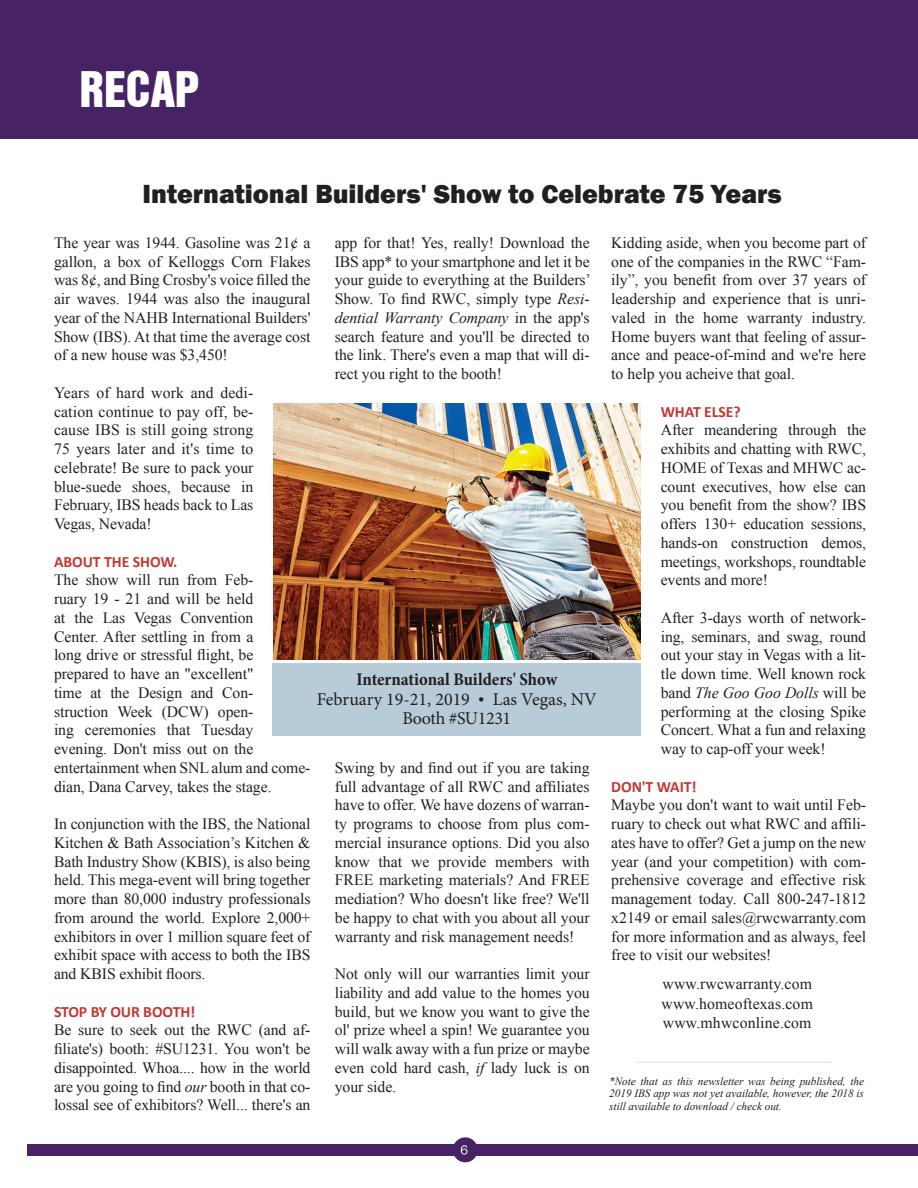
<style>
.page{position:relative;width:918px;height:1188px;background:#fff}
.page>*{position:absolute;margin:0;border:0;box-sizing:border-box;transform-origin:0 0}
.t1{font:45px "Swiss 921 BT Regular A";color:#fff}
.t2{font:800 27px "Franklin Gothic";color:#231f20}
.t3{font:18px "Minion Pro";letter-spacing:-.005em;color:#231f20}
.t4{font:700 condensed 18px "Minion Pro";color:#231f20}
.t5{font:15.75px/18.8px "Times New Roman";letter-spacing:-.005em;color:#231f20;text-align:justify}
.t6{font:700 15.75px "Calibri";letter-spacing:-.005em;color:#c33832}
.t7{font:italic 11.25px/12.8px "Times New Roman";letter-spacing:-.005em;color:#231f20;text-align:justify}
.s1{font-style:italic}
.s2{font-size:16.5px}
</style>
<div class="page">
<div style="left:27px;top:1144px;width:891px;height:12px;background:#472265"></div>
<div style="left:453px;top:1137px;width:25px;height:25px;background:#472265;border-radius:50%"></div>
<div style="left:0;top:0;width:918px;height:139px;background:#472265"></div>
<svg style="left:461px;top:1145px;width:7px;height:10px"></svg>
<img style="left:274px;top:403px;width:366px;height:257px">
<div style="left:272px;top:664px;width:368px;height:72px;background:#b8cbd8"></div>
<hr style="left:636px;top:1062px;width:195px;height:1px;background:#d9e3ea">
<h1 class="t1" style="left:80px;top:60px;width:121px">RECAP</h1>
<p class="t2" style="left:143px;top:176px;width:641px">International Builders' Show to Celebrate 75 Years</p>
<p class="t5" style="left:54px;top:233px;width:258px">The year was 1944. Gasoline was 21¢ a gallon, a box of Kelloggs Corn Flakes was 8¢, and Bing Crosby's voice filled the air waves. 1944 was also the inaugural year of the NAHB International Builders' Show (IBS). At that time the average cost of a new house was $3,450!</p>
<p class="t5" style="left:54px;top:383px;width:201px">Years of hard work and dedi&shy;cation continue to pay off, be&shy;cause IBS is still going strong 75 years later and it's time to celebrate! Be sure to pack your blue-suede shoes, because in February, IBS heads back to Las Vegas, Nevada!</p>
<p class="t6" style="left:54px;top:552px;width:125px">ABOUT THE SHOW.</p>
<p class="t5" style="left:54px;top:570px;width:258px;text-align:left">The show will run from Feb-<br>ruary 19 - 21 and will be held<br>at the Las Vegas Convention<br>Center. After settling in from a<br>long drive or stressful flight, be prepared to have an "excellent"<br>time at the Design and Con&shy;struction Week (DCW) open-<br>ing ceremonies that Tuesday evening. Don't miss out on the entertainment when SNL alum and come&shy;dian, Dana Carvey, takes the stage.</p>
<p class="t5" style="left:54px;top:814px;width:258px">In conjunction with the IBS, the National Kitchen &amp; Bath Association’s Kitchen &amp; Bath Industry Show (KBIS), is also being held. This mega-event will bring together more than 80,000 industry professionals from around the world. Explore 2,000+ exhibitors in over 1 million square feet of exhibit space with access to both the IBS and KBIS exhibit floors.</p>
<p class="t6" style="left:54px;top:1002px;width:143px">STOP BY OUR BOOTH!</p>
<p class="t5" style="left:54px;top:1020px;width:258px">Be sure to seek out the RWC (and af&shy;filiate's) booth: #SU1231. You won't be disappointed. Whoa.... how in the world are you going to find <span class="s1">our</span> booth in that co&shy;lossal see of exhibitors? Well... there's an</p>
<p class="t5" style="left:335px;top:233px;width:258px">app for that! Yes, really! Download the IBS app* to your smartphone and let it be your guide to everything at the Builders’ Show. To find RWC, simply type <span class="s1">Resi&shy;dential Warranty Company</span> in the app's search feature and you'll be directed to the link. There's even a map that will di&shy;rect you right to the booth!</p>
<p class="t4" style="left:356px;top:667px;width:202px">International Builders' Show</p>
<p class="t3" style="left:317px;top:687px;width:282px">February 19-21, 2019 <span class="s2">•</span> Las Vegas, NV</p>
<p class="t3" style="left:402px;top:706px;width:110px">Booth #SU1231</p>
<p class="t5" style="left:335px;top:758px;width:256px">Swing by and find out if you are taking full advantage of all RWC and affiliates have to offer. We have dozens of warran&shy;ty programs to choose from plus com&shy;mercial insurance options. Did you also know that we provide members with FREE marketing materials? And FREE mediation? Who doesn't like free? We'll be happy to chat with you about all your warranty and risk management needs!</p>
<p class="t5" style="left:335px;top:964px;width:256px">Not only will our warranties limit your liability and add value to the homes you build, but we know you want to give the ol' prize wheel a spin! We guarantee you will walk away with a fun prize or maybe even cold hard cash, <span class="s1">if</span> lady luck is on your side.</p>
<p class="t5" style="left:611px;top:233px;width:256px">Kidding aside, when you become part of one of the companies in the RWC “Fam&shy;ily”, you benefit from over 37 years of leadership and experience that is unri&shy;valed in the home warranty industry.<br>Home buyers want that feeling of assur&shy;ance and peace-of-mind and we're here to help you acheive that goal.</p>
<p class="t6" style="left:661px;top:402px;width:81px">WHAT ELSE?</p>
<p class="t5" style="left:661px;top:420px;width:207px">After meandering through the exhibits and chatting with RWC, HOME of Texas and MHWC ac&shy;count executives, how else can you benefit from the show? IBS offers 130+ education sessions, hands-on construction demos, meetings, workshops, roundtable events and more!</p>
<p class="t5" style="left:661px;top:608px;width:207px">After 3-days worth of network&shy;ing, seminars, and swag, round out your stay in Vegas with a lit&shy;tle down time. Well known rock band <span class="s1">The Goo Goo Dolls</span> will be performing at the closing Spike Concert. What a fun and relaxing way to cap-off your week!</p>
<p class="t6" style="left:611px;top:777px;width:87px">DON'T WAIT!</p>
<p class="t5" style="left:611px;top:795px;width:256px">Maybe you don't want to wait until Feb&shy;ruary to check out what RWC and affili&shy;ates have to offer? Get a jump on the new year (and your competition) with com&shy;prehensive coverage and effective risk management today. Call 800-247-1812 x2149 or email sales@rwcwarranty.com for more information and as always, feel free to visit our websites!</p>
<p class="t5" style="left:662px;top:975px;width:151px">www.rwcwarranty.com</p>
<p class="t5" style="left:662px;top:994px;width:153px">www.homeoftexas.com</p>
<p class="t5" style="left:663px;top:1014px;width:150px">www.mhwconline.com</p>
<p class="t7" style="left:609px;top:1074px;width:256px">*Note that as this newsletter was being published, the 2019 IBS app was not yet available, however, the 2018 is still available to download / check out.</p>
</div>
